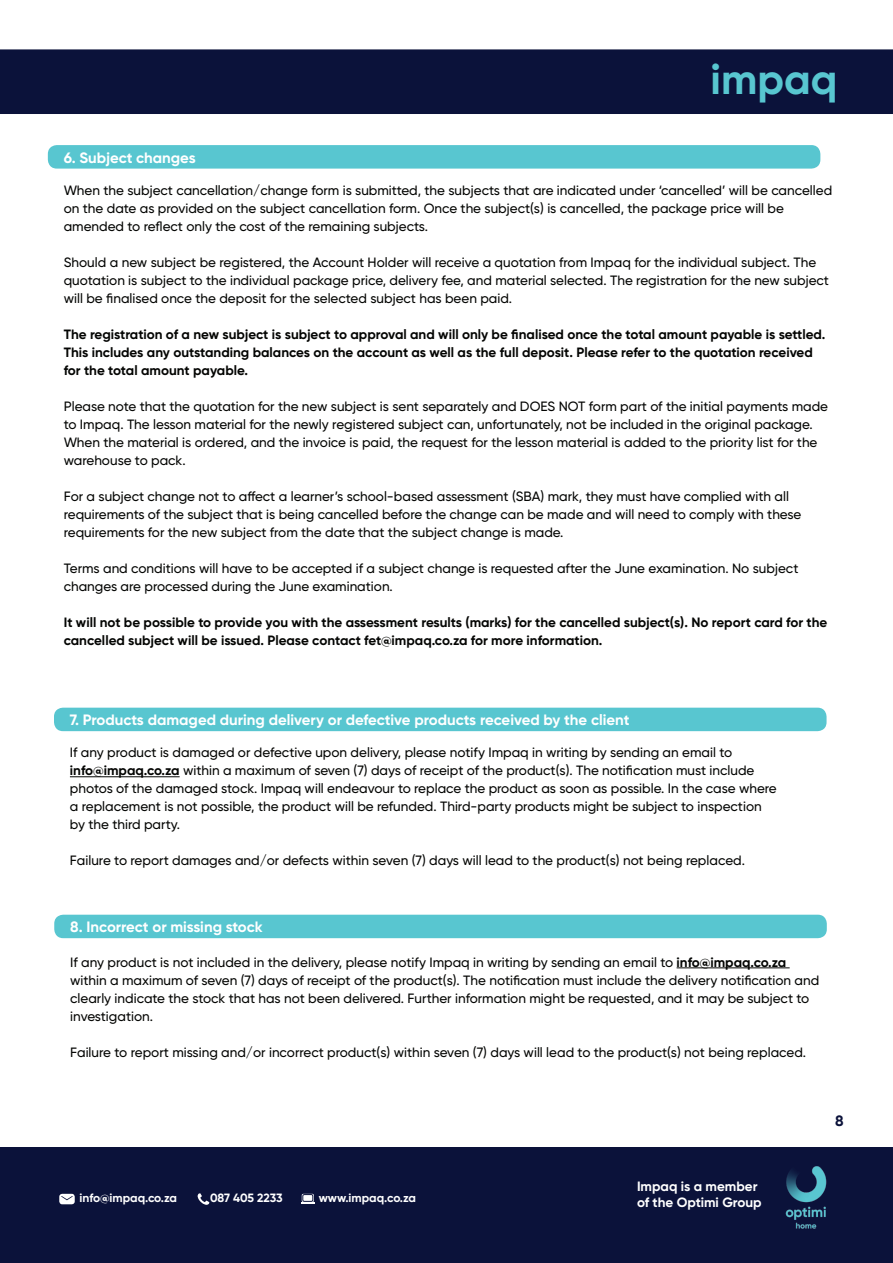
<style>
.page{position:relative;width:893px;height:1263px;background:#fff}
.page>*{position:absolute;margin:0;border:0;box-sizing:border-box;transform-origin:0 0}
.t1{font:700 42.6px "Gilroy";color:#58c6d0}
.t2{font:700 15px "Gilroy";color:#fff}
.t3{font:700 15px "Gilroy";color:#0b123a}
.t4{font:500 13.5px/18px "Gilroy";color:#040503}
.t5{font:700 13.5px/18px "Gilroy";color:#040503}
.t6{font:700 13.5px/16.2px "Gilroy";color:#fff}
.t7{font:700 12px "Gilroy";color:#fff}
.s1{font-weight:700}
</style>
<div class="page">
<div style="left:0;top:49px;width:893px;height:65px;background:#0b123a"></div>
<div style="left:0;top:1148px;width:893px;height:115px;background:#0b123a"></div>
<div style="left:59px;top:1194px;width:16px;height:10px;background:#fff;border-radius:3px"></div>
<svg style="left:61px;top:1196px;width:12px;height:4px"></svg>
<svg style="left:198px;top:1193px;width:11px;height:12px"></svg>
<div style="left:302px;top:1194px;width:12px;height:8px;background:#fff;border-radius:2px"></div>
<div style="left:302px;top:1194px;width:11px;height:8px;border:1px solid #0b123a;border-radius:2px"></div>
<svg style="left:301px;top:1202px;width:14px;height:2px"></svg>
<img style="left:785px;top:1159px;width:42px;height:69px">
<div style="left:48px;top:145px;width:772px;height:24px;background:#58c6d0;border-radius:9px"></div>
<div style="left:54px;top:708px;width:772px;height:23px;background:#58c6d0;border-radius:9px"></div>
<hr style="left:70px;top:776px;width:110px;height:1px;background:#040503">
<div style="left:54px;top:915px;width:773px;height:23px;background:#58c6d0;border-radius:9px"></div>
<hr style="left:677px;top:967px;width:113px;height:1px;background:#040503">
<h1 class="t1" style="left:711px;top:52px;width:128px">impaq</h1>
<p class="t2" style="left:64px;top:148px;width:133px">6. Subject changes</p>
<p class="t4" style="left:64px;top:181px;width:770px">When the subject cancellation/change form is submitted, the subjects that are indicated under ‘cancelled’ will be cancelled on the date as provided on the subject cancellation form. Once the subject(s) is cancelled, the package price will be amended to reflect only the cost of the remaining subjects.</p>
<p class="t4" style="left:64px;top:253px;width:767px">Should a new subject be registered, the Account Holder will receive a quotation from Impaq for the individual subject. The quotation is subject to the individual package price, delivery fee, and material selected. The registration for the new subject will be finalised once the deposit for the selected subject has been paid.</p>
<p class="t5" style="left:64px;top:325px;width:763px">The registration of a new subject is subject to approval and will only be finalised once the total amount payable is settled.<br>This includes any outstanding balances on the account as well as the full deposit. Please refer to the quotation received for the total amount payable.</p>
<p class="t4" style="left:64px;top:397px;width:766px">Please note that the quotation for the new subject is sent separately and DOES NOT form part of the initial payments made to Impaq. The lesson material for the newly registered subject can, unfortunately, not be included in the original package.<br>When the material is ordered, and the invoice is paid, the request for the lesson material is added to the priority list for the warehouse to pack.</p>
<p class="t4" style="left:64px;top:487px;width:739px">For a subject change not to affect a learner’s school-based assessment (SBA) mark, they must have complied with all requirements of the subject that is being cancelled before the change can be made and will need to comply with these requirements for the new subject from the date that the subject change is made.</p>
<p class="t4" style="left:64px;top:559px;width:736px">Terms and conditions will have to be accepted if a subject change is requested after the June examination. No subject changes are processed during the June examination.</p>
<p class="t5" style="left:64px;top:613px;width:765px">It will not be possible to provide you with the assessment results (marks) for the cancelled subject(s). No report card for the cancelled subject will be issued. Please contact fet@impaq.co.za for more information.</p>
<p class="t2" style="left:70px;top:710px;width:561px">7. Products damaged during delivery or defective products received by the client</p>
<p class="t4" style="left:70px;top:743px;width:708px">If any product is damaged or defective upon delivery, please notify Impaq in writing by sending an email to <span class="s1">info@impaq.co.za</span> within a maximum of seven (7) days of receipt of the product(s). The notification must include photos of the damaged stock. Impaq will endeavour to replace the product as soon as possible. In the case where a replacement is not possible, the product will be refunded. Third-party products might be subject to inspection by the third party.</p>
<p class="t4" style="left:70px;top:851px;width:677px">Failure to report damages and/or defects within seven (7) days will lead to the product(s) not being replaced.</p>
<p class="t2" style="left:70px;top:917px;width:194px">8. Incorrect or missing stock</p>
<p class="t4" style="left:70px;top:953px;width:751px">If any product is not included in the delivery, please notify Impaq in writing by sending an email to <span class="s1">info@impaq.co.za </span>within a maximum of seven (7) days of receipt of the product(s). The notification must include the delivery notification and clearly indicate the stock that has not been delivered. Further information might be requested, and it may be subject to investigation.</p>
<p class="t4" style="left:70px;top:1043px;width:737px">Failure to report missing and/or incorrect product(s) within seven (7) days will lead to the product(s) not being replaced.</p>
<p class="t7" style="left:79px;top:1190px;width:99px">info@impaq.co.za</p>
<p class="t7" style="left:210px;top:1190px;width:74px">087 405 2233</p>
<p class="t7" style="left:319px;top:1190px;width:99px">www.impaq.co.za</p>
<p class="t6" style="left:637px;top:1178px;width:126px">Impaq is a member of the Optimi Group</p>
<p class="t3" style="left:835px;top:1112px;width:10px">8</p>
</div>
